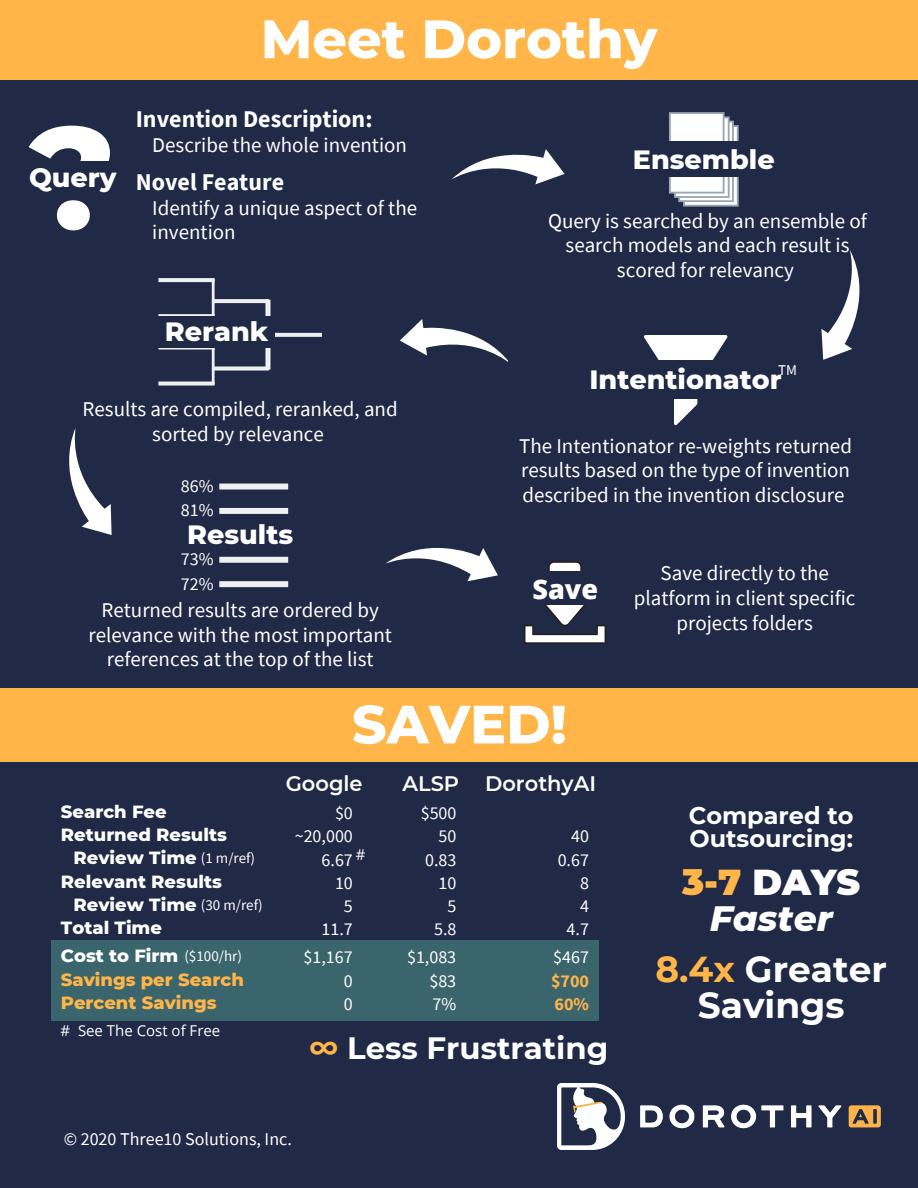
<style>
.page{position:relative;width:918px;height:1188px;background:#202945}
.page>*{position:absolute;margin:0;border:0;box-sizing:border-box;transform-origin:0 0}
.t1{font:800 144.9px "Montserrat";color:#fff}
.t2{font:800 54px "Montserrat";color:#fff}
.t3{font:800 53.7px "Montserrat";color:#fff}
.t4{font:700 36px/36px "Montserrat";color:#fff;text-align:center}
.t5{font:italic 800 36px/36px "Montserrat";color:#fff;text-align:center}
.t6{font:700 30.75px "Montserrat";color:#fff}
.t7{font:800 27px "Montserrat";color:#fff}
.t8{font:800 27px "Open Sans";color:#fff}
.t9{font:700 24px "Source Sans Pro";color:#fff}
.t10{font:700 24px/23.7px "Montserrat";color:#fff}
.t11{font:21px/24.8px "Source Sans Pro";color:#fff;text-align:center}
.t12{font:600 21px "Montserrat";color:#fff}
.t13{font:18px/24.6px "Source Sans Pro";color:#fff;text-align:justify}
.t14{font:800 18px "Montserrat";color:#fff}
.t15{font:800 18px "Montserrat";color:#ffb548}
.t16{font:700 18px "Source Sans Pro";color:#ffb548}
.t17{font:15px "Open Sans";color:#fff}
.t18{font:15px "Source Sans Pro";color:#fff}
.s1{font-family:"Source Sans Pro";font-weight:400;font-size:15px}
.s2{color:#ffb548}
.s3{font-weight:900;font-style:normal;color:#ffb548}
.s4{font-weight:900;font-style:normal}
</style>
<div class="page">
<svg style="left:685px;top:127px;width:52px;height:78px"></svg>
<hr style="left:737px;top:127px;width:2px;height:78px;background:#9aa7b2">
<hr style="left:685px;top:205px;width:52px;height:2px;background:#9aa7b2">
<div style="left:679px;top:122px;width:54px;height:79px;background:#fff"></div>
<hr style="left:732px;top:123px;width:2px;height:77px;background:#9aa7b2">
<hr style="left:680px;top:200px;width:52px;height:2px;background:#9aa7b2">
<svg style="left:725px;top:127px;width:3px;height:65px"></svg>
<hr style="left:728px;top:118px;width:2px;height:78px;background:#9aa7b2">
<hr style="left:676px;top:196px;width:52px;height:2px;background:#9aa7b2">
<div style="left:670px;top:113px;width:54px;height:80px;background:#fff"></div>
<svg style="left:723px;top:192px;width:16px;height:15px"></svg>
<hr style="left:669px;top:114px;width:2px;height:78px;background:#9aa7b2">
<svg style="left:669px;top:192px;width:16px;height:15px"></svg>
<hr style="left:723px;top:114px;width:2px;height:78px;background:#9aa7b2">
<hr style="left:671px;top:192px;width:52px;height:2px;background:#9aa7b2">
<svg style="left:723px;top:112px;width:16px;height:15px"></svg>
<svg style="left:669px;top:112px;width:2px;height:15px"></svg>
<hr style="left:671px;top:112px;width:52px;height:2px;background:#9aa7b2">
<div style="left:619px;top:142px;width:170px;height:35px;background:#202945"></div>
<svg style="left:219px;top:581px;width:69px;height:6px"></svg>
<svg style="left:219px;top:557px;width:69px;height:6px"></svg>
<svg style="left:219px;top:508px;width:69px;height:6px"></svg>
<svg style="left:219px;top:484px;width:69px;height:6px"></svg>
<svg style="left:451px;top:149px;width:114px;height:36px"></svg>
<svg style="left:69px;top:428px;width:43px;height:107px"></svg>
<svg style="left:400px;top:319px;width:108px;height:43px"></svg>
<div style="left:0;top:0;width:918px;height:80px;background:#ffb548"></div>
<img style="left:557px;top:1084px;width:323px;height:65px">
<svg style="left:158px;top:278px;width:164px;height:108px"></svg>
<div style="left:159px;top:316px;width:116px;height:31px;background:#202945"></div>
<svg style="left:644px;top:335px;width:84px;height:90px"></svg>
<div style="left:508px;top:360px;width:344px;height:39px;background:#202945"></div>
<svg style="left:821px;top:250px;width:39px;height:110px"></svg>
<svg style="left:524px;top:561px;width:82px;height:83px"></svg>
<div style="left:505px;top:572px;width:120px;height:33px;background:#202945"></div>
<svg style="left:385px;top:547px;width:113px;height:35px"></svg>
<div style="left:0;top:689px;width:918px;height:73px;background:#ffb548"></div>
<div style="left:51px;top:940px;width:548px;height:80px;background:#3b656d"></div>
<h1 class="t1" style="left:30px;top:89px;width:88px">?</h1>
<p class="t7" style="left:29px;top:161px;width:89px">Query</p>
<h2 class="t2" style="left:261px;top:6px;width:398px">Meet Dorothy</h2>
<p class="t9" style="left:136px;top:104px;width:238px">Invention Description:</p>
<p class="t11" style="left:152px;top:132px;width:256px">Describe the whole invention</p>
<p class="t9" style="left:136px;top:167px;width:150px">Novel Feature</p>
<p class="t11" style="left:152px;top:195px;width:266px;text-align:left">Identify a unique aspect of the invention</p>
<p class="t7" style="left:165px;top:315px;width:105px">Rerank</p>
<p class="t7" style="left:633px;top:143px;width:143px">Ensemble</p>
<p class="t11" style="left:548px;top:208px;width:320px">Query is searched by an ensemble of search models and each result is scored for relevancy</p>
<p class="t18" style="left:778px;top:360px;width:20px">TM</p>
<p class="t7" style="left:589px;top:363px;width:194px">Intentionator</p>
<p class="t11" style="left:83px;top:396px;width:317px">Results are compiled, reranked, and sorted by relevance</p>
<p class="t13" style="left:181px;top:473px;width:34px">86% 81% 78% 73% 72%</p>
<p class="t7" style="left:187px;top:518px;width:108px">Results</p>
<p class="t11" style="left:88px;top:597px;width:305px">Returned results are ordered by relevance with the most important references at the top of the list</p>
<p class="t11" style="left:519px;top:433px;width:334px;text-align:justify">The Intentionator re-weights returned results based on the type of invention described in the invention disclosure</p>
<p class="t8" style="left:533px;top:570px;width:67px">Save</p>
<p class="t11" style="left:634px;top:560px;width:223px">Save directly to the platform in client specific projects folders</p>
<h3 class="t3" style="left:352px;top:691px;width:216px">SAVED!</h3>
<p class="t12" style="left:286px;top:771px;width:78px">Google</p>
<p class="t12" style="left:485px;top:771px;width:113px">DorothyAI</p>
<p class="t12" style="left:402px;top:771px;width:58px">ALSP</p>
<p class="t14" style="left:61px;top:801px;width:107px">Search Fee</p>
<p class="t13" style="left:335px;top:800px;width:19px">$0</p>
<p class="t13" style="left:421px;top:800px;width:37px">$500</p>
<p class="t17" style="left:356px;top:844px;width:11px">#</p>
<p class="t14" style="left:61px;top:824px;width:167px">Returned Results</p>
<p class="t13" style="left:295px;top:824px;width:60px">~20,000</p>
<p class="t13" style="left:439px;top:824px;width:19px">50</p>
<p class="t13" style="left:571px;top:824px;width:19px">40</p>
<p class="t14" style="left:61px;top:870px;width:163px">Relevant Results</p>
<p class="t13" style="left:335px;top:870px;width:19px">10</p>
<p class="t13" style="left:439px;top:870px;width:19px">10</p>
<p class="t13" style="left:580px;top:870px;width:10px">8</p>
<p class="t14" style="left:74px;top:847px;width:183px">Review Time <span class="s1">(1 m/ref)</span></p>
<p class="t13" style="left:322px;top:847px;width:33px">6.67</p>
<p class="t13" style="left:425px;top:847px;width:33px">0.83</p>
<p class="t13" style="left:558px;top:847px;width:33px">0.67</p>
<p class="t14" style="left:74px;top:893px;width:190px">Review Time <span class="s1">(30 m/ref)</span></p>
<p class="t13" style="left:344px;top:893px;width:10px">5</p>
<p class="t13" style="left:448px;top:893px;width:10px">5</p>
<p class="t13" style="left:580px;top:893px;width:10px">4</p>
<p class="t14" style="left:61px;top:945px;width:183px">Cost to Firm <span class="s1">($100/hr)</span></p>
<p class="t13" style="left:303px;top:945px;width:51px">$1,167</p>
<p class="t13" style="left:407px;top:945px;width:51px">$1,083</p>
<p class="t13" style="left:553px;top:945px;width:37px">$467</p>
<p class="t14" style="left:61px;top:917px;width:103px">Total Time</p>
<p class="t13" style="left:322px;top:917px;width:33px">11.7</p>
<p class="t13" style="left:434px;top:917px;width:24px">5.8</p>
<p class="t13" style="left:567px;top:917px;width:24px">4.7</p>
<p class="t15" style="left:61px;top:968px;width:185px">Savings per Search</p>
<p class="t13" style="left:344px;top:968px;width:10px">0</p>
<p class="t13" style="left:429px;top:968px;width:28px">$83</p>
<p class="t16" style="left:551px;top:969px;width:40px">$700</p>
<p class="t15" style="left:61px;top:992px;width:157px">Percent Savings</p>
<p class="t13" style="left:344px;top:991px;width:10px">0</p>
<p class="t13" style="left:432px;top:991px;width:25px">7%</p>
<p class="t16" style="left:555px;top:992px;width:36px">60%</p>
<p class="t17" style="left:61px;top:1020px;width:161px"># See The Cost of Free</p>
<h3 class="t6" style="left:310px;top:1029px;width:300px"><span class="s2">∞</span> Less Frustrating</h3>
<p class="t13" style="left:64px;top:1126px;width:230px">© 2020 Three10 Solutions, Inc.</p>
<p class="t10" style="left:689px;top:803px;width:166px">Compared to<br>Outsourcing:</p>
<h3 class="t5" style="left:682px;top:864px;width:180px"><span class="s3">3-7</span> <span class="s4">DAYS<br></span>Faster</h3>
<h3 class="t4" style="left:655px;top:951px;width:233px"><span class="s2">8.4x</span> Greater<br>Savings</h3>
</div>
